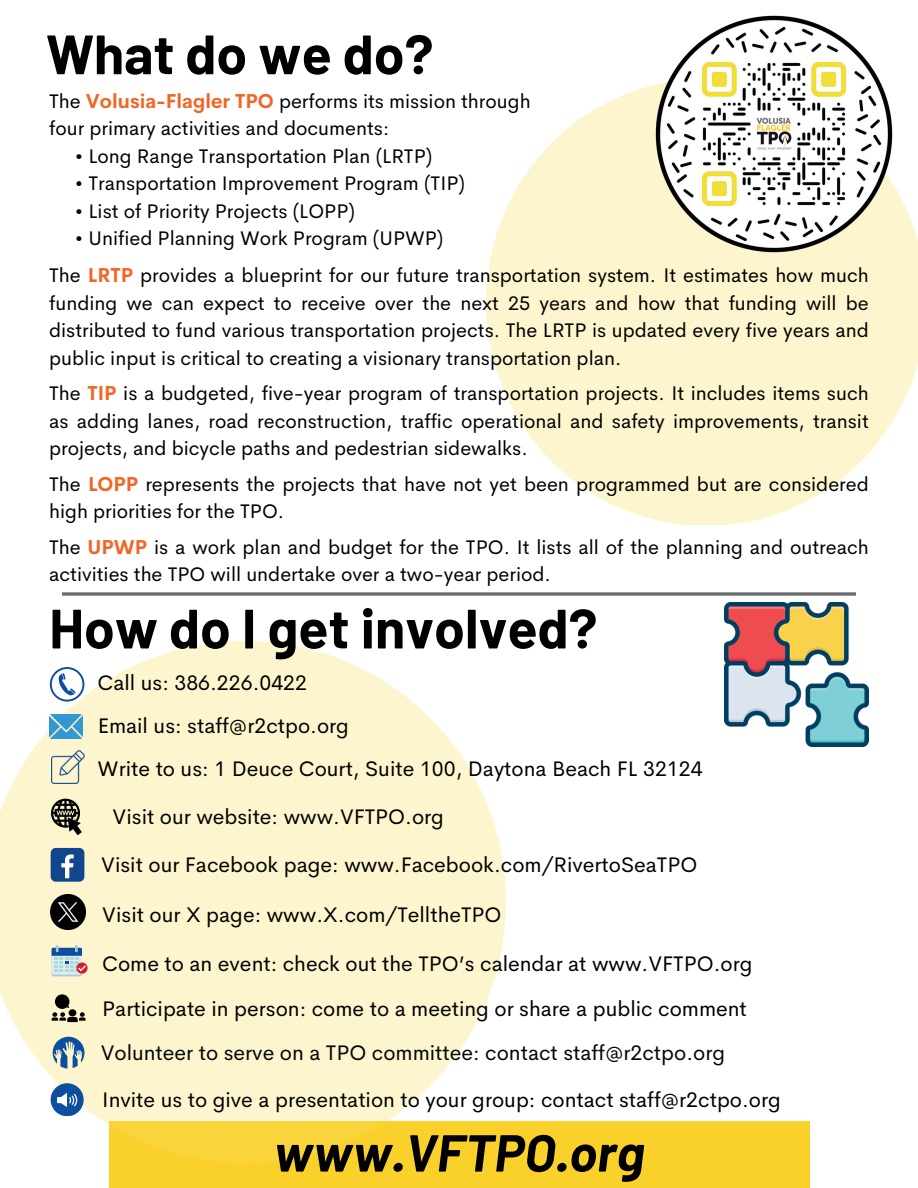
<style>
.page{position:relative;width:918px;height:1188px;background:#fff}
.page>*{position:absolute;margin:0;border:0;box-sizing:border-box;transform-origin:0 0}
.t1{font:700 55.35px "Barlow";color:#000}
.t2{font:700 55.35px "Barlow";color:#000001}
.t3{font:italic 700 51.9px "Barlow";color:#000001}
.t4{font:21.15px/43.2px "Cerebri Sans";color:#000}
.t5{font:21.15px "Cerebri Sans";color:#000001}
.t6{font:21.15px "Cerebri Sans";color:#030406}
.t7{font:19.8px/27.5px "Cerebri Sans";color:#000}
.s1{font-weight:700;color:#f16627}
</style>
<div class="page">
<div style="left:109px;top:1122px;width:700px;height:66px;background:#fad02a"></div>
<svg style="left:0;top:641px;width:506px;height:522px;fill:#fdf5ce"></svg>
<svg style="left:62px;top:592px;width:794px;height:4px;background:#818285"></svg>
<img style="left:724px;top:602px;width:144px;height:144px">
<svg style="left:486px;top:84px;width:432px;height:441px;fill:#fdf5ce"></svg>
<svg style="left:50px;top:667px;width:34px;height:35px"></svg>
<div style="left:52px;top:669px;width:30px;height:31px;background:#fff;border-radius:50%"></div>
<svg style="left:59px;top:673px;width:17px;height:23px"></svg>
<img style="left:50px;top:715px;width:32px;height:23px">
<svg style="left:51px;top:799px;width:30px;height:36px"></svg>
<img style="left:51px;top:751px;width:33px;height:32px">
<div style="left:51px;top:848px;width:33px;height:34px;background:#10468b;border-radius:5px"></div>
<svg style="left:61px;top:854px;width:13px;height:24px"></svg>
<div style="left:52px;top:950px;width:30px;height:26px;background:#a5c9d7;border-radius:2px"></div>
<div style="left:52px;top:948px;width:30px;height:27px;background:#e4ebec;border-radius:2px"></div>
<svg style="left:76px;top:962px;width:12px;height:12px"></svg>
<svg style="left:52px;top:945px;width:35px;height:27px"></svg>
<svg style="left:52px;top:994px;width:33px;height:28px"></svg>
<svg style="left:53px;top:1037px;width:31px;height:31px"></svg>
<svg style="left:51px;top:1083px;width:32px;height:33px"></svg>
<img style="left:655px;top:15px;width:238px;height:238px">
<img style="left:51px;top:895px;width:35px;height:35px">
<h1 class="t2" style="left:46px;top:20px;width:389px">What do we do?</h1>
<p class="t7" style="left:49px;top:85px;width:483px">The <span class="s1">Volusia-Flagler TPO</span> performs its mission through four primary activities and documents:</p>
<p class="t7" style="left:75px;top:140px;width:359px">• Long Range Transportation Plan (LRTP)</p>
<p class="t7" style="left:75px;top:168px;width:392px">• Transportation Improvement Program (TIP)</p>
<p class="t7" style="left:75px;top:195px;width:282px">• List of Priority Projects (LOPP)</p>
<p class="t7" style="left:49px;top:218px;width:821px;line-height:37px;text-indent:26px">• Unified Planning Work Program (UPWP)<br>The <span class="s1">LRTP</span> provides a blueprint for our future transportation system. It estimates how much</p>
<p class="t7" style="left:49px;top:287px;width:821px;text-align:justify">funding we can expect to receive over the next 25 years and how that funding will be distributed to fund various transportation projects. The LRTP is updated every five years and public input is critical to creating a visionary transportation plan.</p>
<p class="t7" style="left:49px;top:378px;width:821px;text-align:justify">The <span class="s1">TIP</span> is a budgeted, five-year program of transportation projects. It includes items such as adding lanes, road reconstruction, traffic operational and safety improvements, transit projects, and bicycle paths and pedestrian sidewalks.</p>
<p class="t7" style="left:49px;top:468px;width:821px">The <span class="s1">LOPP</span> represents the projects that have not yet been programmed but are considered high priorities for the TPO.</p>
<p class="t7" style="left:49px;top:531px;width:821px">The <span class="s1">UPWP</span> is a work plan and budget for the TPO. It lists all of the planning and outreach activities the TPO will undertake over a two-year period.</p>
<h1 class="t1" style="left:49px;top:594px;width:550px">How do I get involved?</h1>
<p class="t4" style="left:98px;top:659px;width:253px">Call us: 386.226.0422<br>Email us: staff@r2ctpo.org</p>
<p class="t4" style="left:98px;top:746px;width:607px">Write to us: 1 Deuce Court, Suite 100, Daytona Beach FL 32124</p>
<p class="t4" style="left:113px;top:793px;width:333px">Visit our website: www.VFTPO.org</p>
<p class="t4" style="left:101px;top:841px;width:598px">Visit our Facebook page: www.Facebook.com/RivertoSeaTPO</p>
<p class="t4" style="left:102px;top:892px;width:401px">Visit our X page: www.X.com/TelltheTPO</p>
<p class="t4" style="left:102px;top:940px;width:652px;line-height:44.5px">Come to an event: check out the TPO’s calendar at www.VFTPO.org<br>Participate in person: come to a meeting or share a public comment</p>
<p class="t6" style="left:101px;top:1036px;width:626px">Volunteer to serve on a TPO committee: contact staff@r2ctpo.org</p>
<p class="t5" style="left:102px;top:1083px;width:680px">Invite us to give a presentation to your group: contact staff@r2ctpo.org</p>
<h2 class="t3" style="left:274px;top:1121px;width:372px">www.VFTPO.org</h2>
</div>
